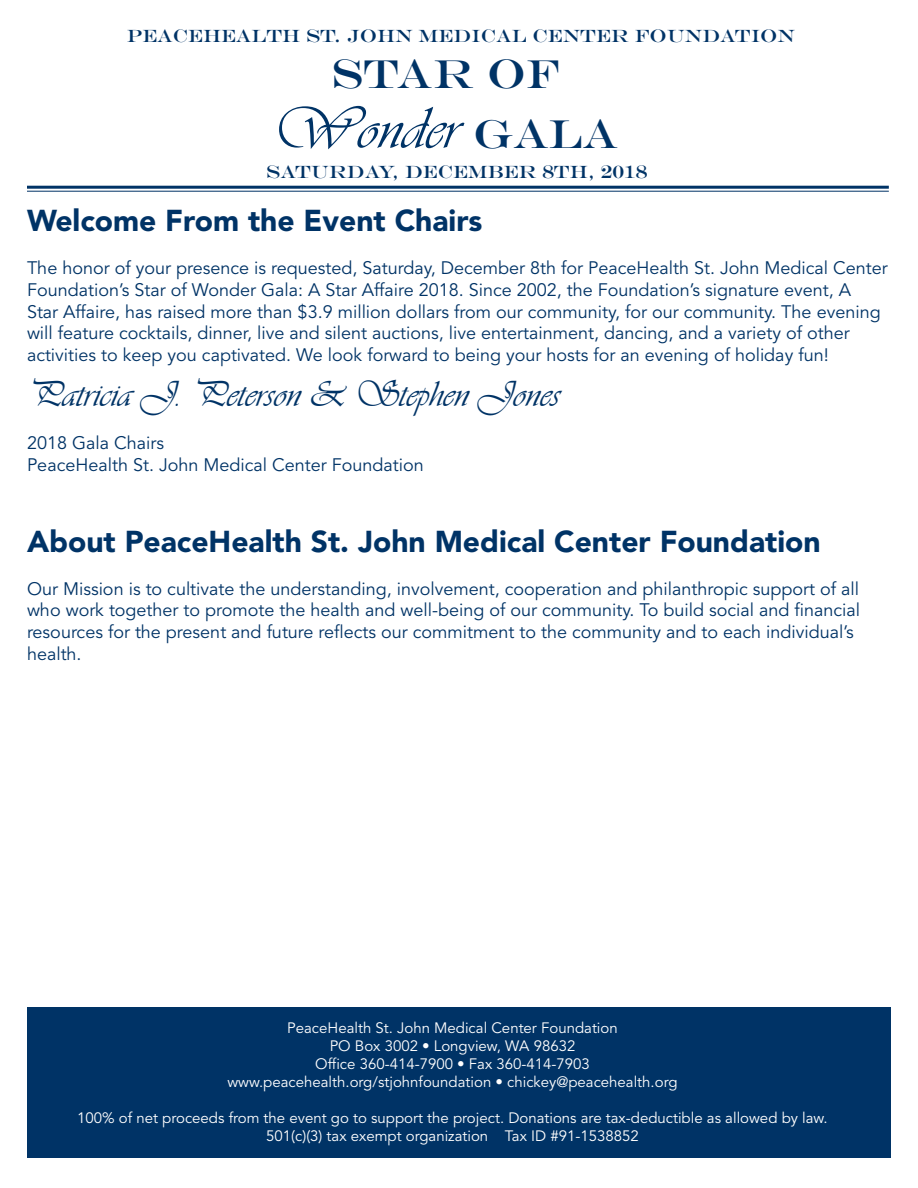
<style>
.page{position:relative;width:918px;height:1188px;background:#fff}
.page>*{position:absolute;margin:0;border:0;box-sizing:border-box;transform-origin:0 0}
.t1{font:61.5px "Vivaldii";color:#036}
.t2{font:40.95px "Engravers";color:#036}
.t3{font:37.5px "Vivaldii";color:#036}
.t4{font:900 30px "Avenir";color:#036}
.t5{font:18px/21.6px "Avenir";color:#036}
.t6{font:18px "Engravers";color:#036}
.t7{font:15px/18px "Avenir";color:#fff;text-align:center}
.s1{font-family:"Engravers";font-size:40.95px}
</style>
<div class="page">
<div style="left:27px;top:1008px;width:864px;height:150px;background:#036"></div>
<hr style="left:27px;top:186px;width:862px;height:3px;background:#036">
<hr style="left:27px;top:191px;width:862px;height:1px;background:#036">
<p class="t6" style="left:127px;top:25px;width:670px">PEACEHEALTH ST. JOHN MEDICAL CENTER FOUNDATION</p>
<h2 class="t2" style="left:331px;top:50px;width:230px">STAR OF</h2>
<h1 class="t1" style="left:273px;top:92px;width:347px">Wonder <span class="s1">GALA</span></h1>
<p class="t6" style="left:266px;top:161px;width:383px">SATURDAY, DECEMBER 8TH, 2018</p>
<p class="t4" style="left:27px;top:203px;width:457px">Welcome From the Event Chairs</p>
<p class="t5" style="left:27px;top:258px;width:862px">The honor of your presence is requested, Saturday, December 8th for PeaceHealth St. John Medical Center Foundation’s Star of Wonder Gala: A Star Affaire 2018. Since 2002, the Foundation’s signature event, A<br>Star Affaire, has raised more than $3.9 million dollars from our community, for our community. The evening will feature cocktails, dinner, live and silent auctions, live entertainment, dancing, and a variety of other activities to keep you captivated. We look forward to being your hosts for an evening of holiday fun!</p>
<p class="t3" style="left:27px;top:372px;width:534px">Patricia J. Peterson &amp; Stephen Jones</p>
<p class="t5" style="left:27px;top:432px;width:139px">2018 Gala Chairs</p>
<p class="t5" style="left:27px;top:454px;width:398px">PeaceHealth St. John Medical Center Foundation</p>
<p class="t4" style="left:27px;top:523px;width:795px">About PeaceHealth St. John Medical Center Foundation</p>
<p class="t5" style="left:27px;top:578px;width:835px">Our Mission is to cultivate the understanding, involvement, cooperation and philanthropic support of all who work together to promote the health and well-being of our community. To build social and financial resources for the present and future reflects our commitment to the community and to each individual’s health.</p>
<p class="t7" style="left:227px;top:1019px;width:452px">PeaceHealth St. John Medical Center Foundation<br>PO Box 3002 • Longview, WA 98632<br>Office 360-414-7900 • Fax 360-414-7903 www.peacehealth.org/stjohnfoundation • chickey@peacehealth.org</p>
<p class="t7" style="left:77px;top:1109px;width:752px">100% of net proceeds from the event go to support the project. Donations are tax-deductible as allowed by law.<br>501(c)(3) tax exempt organization Tax ID #91-1538852</p>
</div>
